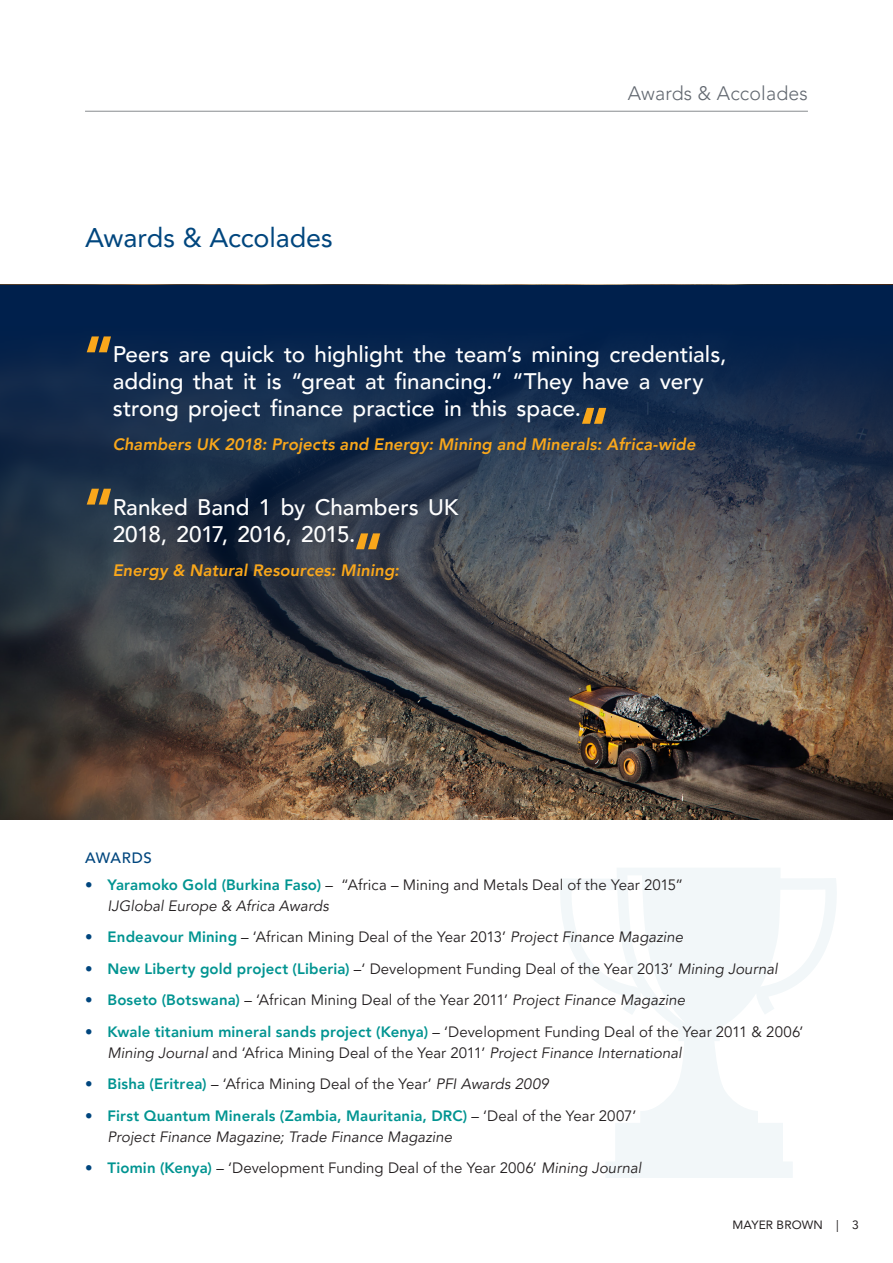
<style>
.page{position:relative;width:893px;height:1263px;background:#fff}
.page>*{position:absolute;margin:0;border:0;box-sizing:border-box;transform-origin:0 0}
.Callout_Large{font:900 56.25px "Avenir LT Pro";color:#f9a71b}
.Subhead_L1{font:27px "Avenir LT Pro";letter-spacing:-.005em;color:#00467e}
.Callout_Medium{font:500 22.5px/27px "Avenir LT Pro";color:#fff}
.Headings_L2_Subhead{font:300 19.5px "Avenir LT Pro";letter-spacing:.01em;color:#626870}
.Body_copy{font:italic 800 16.5px "Avenir LT Pro";letter-spacing:.005em;color:#f9a71b}
.t1{font:15px/21px "Avenir LT Pro";color:#231f20}
.t2{font:800 15px/21px "Avenir LT Pro";letter-spacing:.01em;color:#009491}
.Subhead_L2{font:500 15px "Avenir LT Pro";letter-spacing:.04em;color:#00467e}
.t3{font:12px "Avenir LT Pro";letter-spacing:.01em;color:#231f20}
.s1{font-weight:800;color:#00467e}
.s2{font-weight:800;color:#009491}
.s3{font-style:italic}
.s4{color:#00467e}
.s5{font-weight:400;color:#231f20}
.s6{font-weight:400;font-style:italic;color:#231f20}
</style>
<div class="page">
<img style="left:0;top:789px;width:893px;height:30px">
<svg style="left:0;top:285px;width:893px;height:504px;background:#373d49"></svg>
<svg style="left:560px;top:868px;width:277px;height:310px"></svg>
<hr style="left:85px;top:111px;width:723px;height:1px;background:#888c8f">
<p class="Subhead_L1" style="left:85px;top:221px;width:249px">Awards &amp; Accolades</p>
<p class="Headings_L2_Subhead" style="left:628px;top:82px;width:181px">Awards &amp; Accolades</p>
<p class="Callout_Large" style="left:113px;top:366px;width:31px;rotate:-180deg">”</p>
<p class="Callout_Medium" style="left:113px;top:341px;width:615px">Peers are quick to highlight the team’s mining credentials, adding that it is “great at financing.” “They have a very strong project finance practice in this space.</p>
<p class="Body_copy" style="left:113px;top:435px;width:584px">Chambers UK 2018: Projects and Energy: Mining and Minerals: Africa-wide</p>
<p class="Callout_Large" style="left:609px;top:437px;width:31px;rotate:-180deg">”</p>
<p class="Callout_Large" style="left:113px;top:518px;width:31px;rotate:-180deg">”</p>
<p class="Callout_Medium" style="left:113px;top:494px;width:347px">Ranked Band 1 by Chambers UK<br>2018, 2017, 2016, 2015.</p>
<p class="Body_copy" style="left:113px;top:560px;width:288px">Energy &amp; Natural Resources: Mining:</p>
<p class="Callout_Large" style="left:383px;top:563px;width:31px;rotate:-180deg">”</p>
<p class="Subhead_L2" style="left:85px;top:849px;width:68px">AWARDS</p>
<p class="t1" style="left:108px;top:874px;width:577px;text-indent:-22px"><span class="s1">•</span> <span class="s2">Yaramoko Gold (Burkina Faso)</span> – “Africa – Mining and Metals Deal of the Year 2015”<br><span class="s3">IJGlobal Europe &amp; Africa Awards</span></p>
<p class="t1" style="left:85px;top:927px;width:600px"><span class="s1">•</span> <span class="s2">Endeavour Mining</span> – ‘African Mining Deal of the Year 2013’ <span class="s3">Project Finance Magazine</span></p>
<p class="t1" style="left:85px;top:958px;width:694px"><span class="s1">•</span> <span class="s2">New Liberty gold project (Liberia)</span> –‘ Development Funding Deal of the Year 2013’ <span class="s3">Mining Journal</span></p>
<p class="t1" style="left:85px;top:990px;width:602px"><span class="s1">•</span> <span class="s2">Boseto (Botswana)</span> – ‘African Mining Deal of the Year 2011’ <span class="s3">Project Finance Magazine</span></p>
<p class="t1" style="left:108px;top:1021px;width:697px;text-indent:-22px"><span class="s1">•</span> <span class="s2">Kwale titanium mineral sands project (Kenya)</span> – ‘Development Funding Deal of the Year 2011 &amp; 2006’<br><span class="s3">Mining Journal</span> and ‘Africa Mining Deal of the Year 2011’ <span class="s3">Project Finance International</span></p>
<p class="t1" style="left:85px;top:1074px;width:465px"><span class="s1">•</span> <span class="s2">Bisha (Eritrea)</span> – ‘Africa Mining Deal of the Year’ <span class="s3">PFI Awards 2009</span></p>
<p class="t2" style="left:108px;top:1105px;width:530px;text-indent:-22px"><span class="s4">•</span> First Quantum Minerals (Zambia, Mauritania, DRC) <span class="s5">– ‘Deal of the Year 2007’<br></span><span class="s6">Project Finance Magazine; Trade Finance Magazine</span></p>
<p class="t1" style="left:85px;top:1158px;width:558px"><span class="s1">•</span> <span class="s2">Tiomin (Kenya)</span> – ‘Development Funding Deal of the Year 2006’ <span class="s3">Mining Journal</span></p>
<p class="t3" style="left:732px;top:1217px;width:128px">MAYER BROWN | 3</p>
</div>
